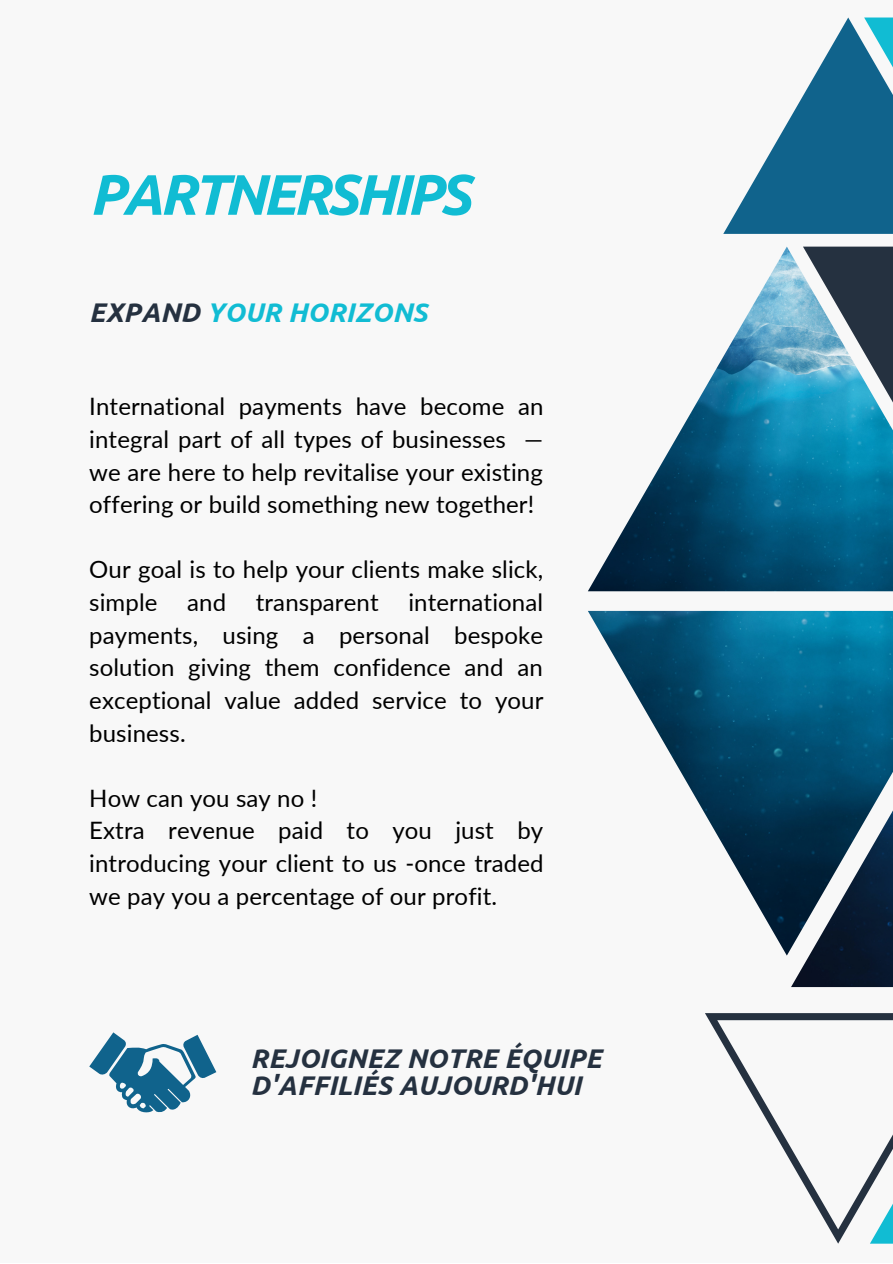
<style>
.page{position:relative;width:893px;height:1264px;background:#fff}
.page>*{position:absolute;margin:0;border:0;box-sizing:border-box;transform-origin:0 0}
.t1{font:italic 700 57px "Ubuntu";letter-spacing:-.06em;color:#11bcd3}
.t2{font:italic 700 27px/27px "Ubuntu";letter-spacing:.005em;color:#253140}
.t3{font:italic 700 27px "Ubuntu";letter-spacing:.005em;color:#11bcd3}
.t4{font:24px/32.5px "Lato";letter-spacing:.005em;color:#000;text-align:justify}
.s1{color:#253140}
</style>
<div class="page">
<div style="left:0;top:0;width:892px;height:1262px;background:#f8f8f8"></div>
<svg style="left:89px;top:1032px;width:127px;height:80px"></svg>
<img style="left:791px;top:610px;width:101px;height:377px">
<img style="left:588px;top:246px;width:214px;height:345px">
<svg style="left:802px;top:246px;width:90px;height:346px;background:#2e7996"></svg>
<svg style="left:723px;top:18px;width:169px;height:216px"></svg>
<img style="left:588px;top:611px;width:304px;height:344px">
<svg style="left:705px;top:1013px;width:187px;height:230px"></svg>
<h1 class="t1" style="left:89px;top:162px;width:383px">PARTNERSHIPS</h1>
<p class="t3" style="left:89px;top:296px;width:340px"><span class="s1">EXPAND</span> YOUR HORIZONS</p>
<p class="t4" style="left:89px;top:390px;width:455px">International payments have become an integral part of all types of businesses — we are here to help revitalise your existing offering or build something new together!</p>
<p class="t4" style="left:89px;top:553px;width:455px">Our goal is to help your clients make slick, simple and transparent international payments, using a personal bespoke solution giving them confidence and an exceptional value added service to your business.</p>
<p class="t4" style="left:89px;top:781px;width:456px;text-align:left">How can you say no !<br>Extra revenue paid to you just by introducing your client to us -once traded we pay you a percentage of our profit.</p>
<p class="t2" style="left:250px;top:1044px;width:352px">REJOIGNEZ NOTRE ÉQUIPE<br>D'AFFILIÉS AUJOURD'HUI</p>
</div>
